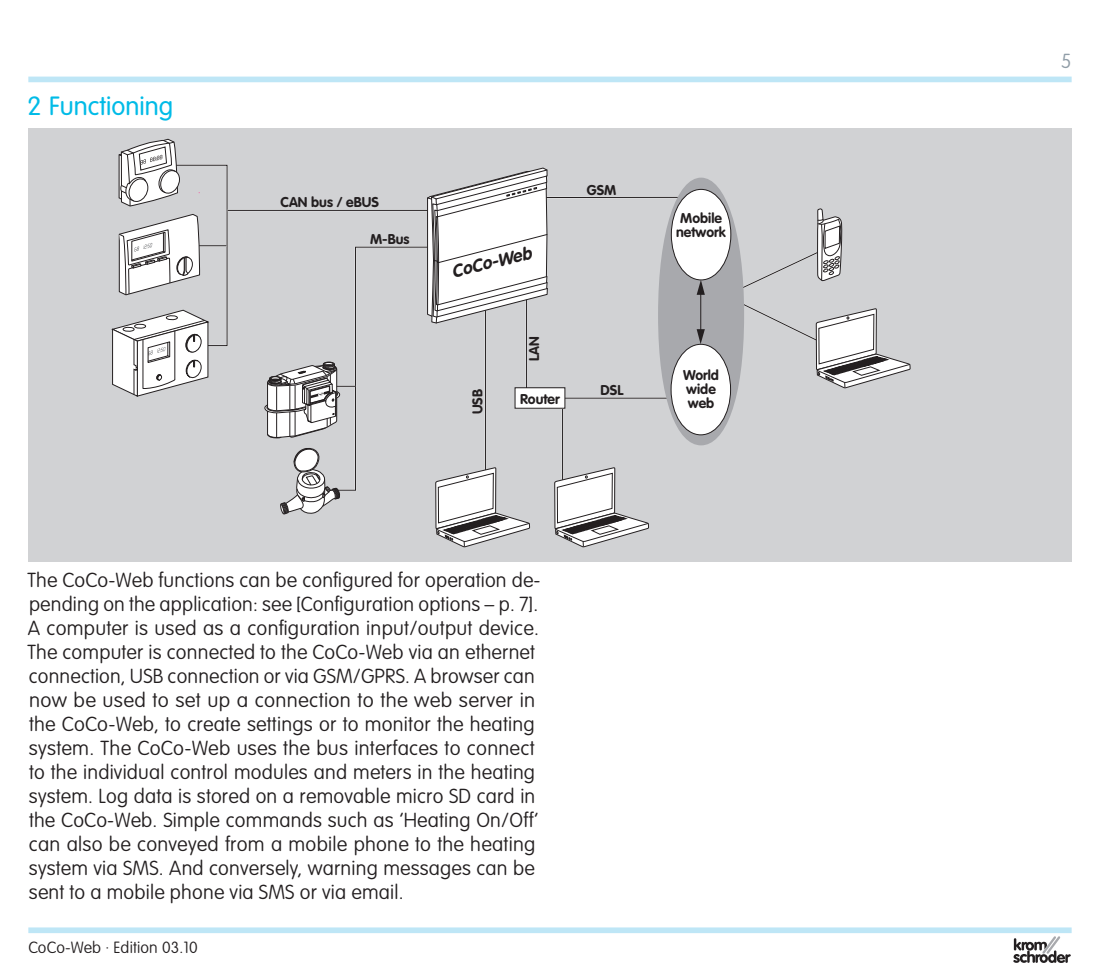
<style>
.page{position:relative;width:1100px;height:970px;background:#fff}
.page>*{position:absolute;margin:0;border:0;box-sizing:border-box;transform-origin:0 0}
.t1{font:300 26px "VAG Rounded Std";color:#00bbe7}
.t2{font:100 20px/24px "VAG Rounded Std";letter-spacing:.01em;color:#231f20}
.t3{font:100 20px "VAG Rounded Std";color:#909da7}
.t4{font:italic 700 17.6px "VAG Rounded Std";color:#231f20}
.t5{font:100 16px "VAG Rounded Std";letter-spacing:.01em;color:#231f20}
.t6{font:700 14px/14px "VAG Rounded Std";color:#231f20}
</style>
<div class="page">
<div style="left:28px;top:77px;width:1043px;height:5px;background:#bee6f6"></div>
<div style="left:28px;top:927px;width:1043px;height:6px;background:#bee6f6"></div>
<svg style="left:1013px;top:936px;width:58px;height:26px"></svg>
<div style="left:28px;top:128px;width:1043px;height:433px;background:#d1d2d4"></div>
<hr style="left:227px;top:210px;width:217px;height:1px;background:#231f20">
<hr style="left:562px;top:405px;width:1px;height:84px;background:#231f20">
<svg style="left:554px;top:467px;width:95px;height:81px"></svg>
<hr style="left:552px;top:397px;width:118px;height:2px;background:#fff">
<hr style="left:552px;top:398px;width:118px;height:1px;background:#231f20">
<hr style="left:532px;top:197px;width:149px;height:1px;background:#231f20">
<div style="left:658px;top:178px;width:86px;height:267px;background:#a8a9ad;border-radius:50%"></div>
<div style="left:671px;top:189px;width:60px;height:91px;background:#fff;border-radius:50%"></div>
<div style="left:671px;top:189px;width:60px;height:91px;border:1px solid #231f20;border-radius:50%"></div>
<div style="left:671px;top:344px;width:59px;height:91px;background:#fff;border-radius:50%"></div>
<div style="left:670px;top:344px;width:61px;height:91px;border:1px solid #231f20;border-radius:50%"></div>
<hr style="left:700px;top:285px;width:1px;height:53px;background:#231f20">
<svg style="left:697px;top:280px;width:8px;height:15px"></svg>
<svg style="left:697px;top:329px;width:8px;height:15px"></svg>
<svg style="left:111px;top:138px;width:118px;height:259px"></svg>
<svg style="left:732px;top:208px;width:179px;height:202px"></svg>
<div style="left:515px;top:388px;width:50px;height:20px;background:#fff"></div>
<div style="left:514px;top:387px;width:51px;height:22px;border:1px solid #231f20"></div>
<svg style="left:264px;top:167px;width:284px;height:381px"></svg>
<h1 class="t1" style="left:27px;top:91px;width:147px">2 Functioning</h1>
<p class="t6" style="left:280px;top:195px;width:100px">CAN bus / eBUS</p>
<p class="t6" style="left:370px;top:232px;width:41px">M-Bus</p>
<p class="t4" style="left:449px;top:262px;width:83px;rotate:-14deg">CoCo-Web</p>
<p class="t6" style="left:471px;top:414px;width:27px;rotate:-90deg">USB</p>
<p class="t6" style="left:528px;top:361px;width:26px;rotate:-90deg">LAN</p>
<p class="t6" style="left:520px;top:392px;width:41px">Router</p>
<p class="t6" style="left:587px;top:183px;width:31px">GSM</p>
<p class="t6" style="left:600px;top:383px;width:24px">DSL</p>
<p class="t6" style="left:676px;top:211px;width:51px">Mobile network</p>
<p class="t6" style="left:683px;top:369px;width:37px">World wide web</p>
<p class="t2" style="left:27px;top:569px;width:515px">The CoCo-Web functions can be configured for operation de&shy;pending on the application: see [Configuration options – p. 7].<br>A computer is used as a configuration input/output device.<br>The computer is connected to the CoCo-Web via an ethernet connection, USB connection or via GSM/GPRS. A browser can now be used to set up a connection to the web server in the CoCo-Web, to create settings or to monitor the heating system. The CoCo-Web uses the bus interfaces to connect to the individual control modules and meters in the heating system. Log data is stored on a removable micro SD card in the CoCo-Web. Simple commands such as ‘Heating On/Off’ can also be conveyed from a mobile phone to the heating system via SMS. And conversely, warning messages can be sent to a mobile phone via SMS or via email.</p>
<p class="t5" style="left:28px;top:938px;width:171px">CoCo-Web · Edition 03.10</p>
<p class="t3" style="left:1061px;top:50px;width:12px">5</p>
</div>
